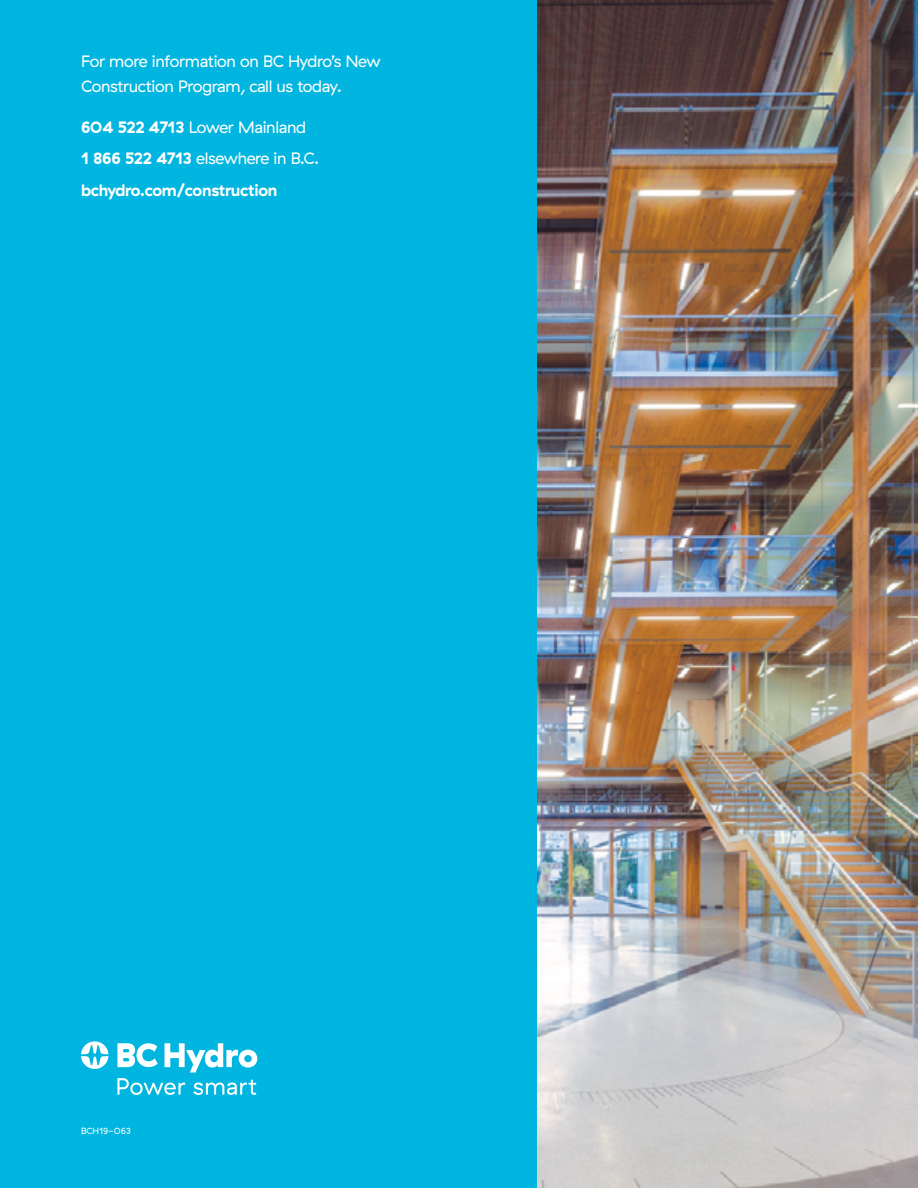
<style>
.page{position:relative;width:918px;height:1188px;background:#00b5df}
.page>*{position:absolute;margin:0;border:0;box-sizing:border-box;transform-origin:0 0}
.t1{font:700 16.5px/31.5px "GT Haptik";letter-spacing:-.02em;color:#fff}
.t2{font:16.5px/24.8px "GT Haptik";letter-spacing:-.02em;color:#fff}
.t3{font:9px "GT Haptik";color:#fff}
.s1{font-weight:400}
</style>
<div class="page">
<img style="left:538px;top:0;width:380px;height:1188px">
<svg style="left:81px;top:1041px;width:27px;height:28px"></svg>
<svg style="left:117px;top:1043px;width:41px;height:24px"></svg>
<svg style="left:165px;top:1043px;width:92px;height:29px"></svg>
<svg style="left:117px;top:1078px;width:68px;height:17px"></svg>
<svg style="left:193px;top:1080px;width:63px;height:15px"></svg>
<p class="t2" style="left:81px;top:49px;width:301px">For more information on BC Hydro’s New<br>Construction Program, call us today.</p>
<p class="t1" style="left:81px;top:112px;width:237px">604 522 4713 <span class="s1">Lower Mainland<br></span>1 866 522 4713 <span class="s1">elsewhere in B.C. </span>bchydro.com/construction</p>
<p class="t3" style="left:81px;top:1126px;width:51px">BCH19-063</p>
</div>
